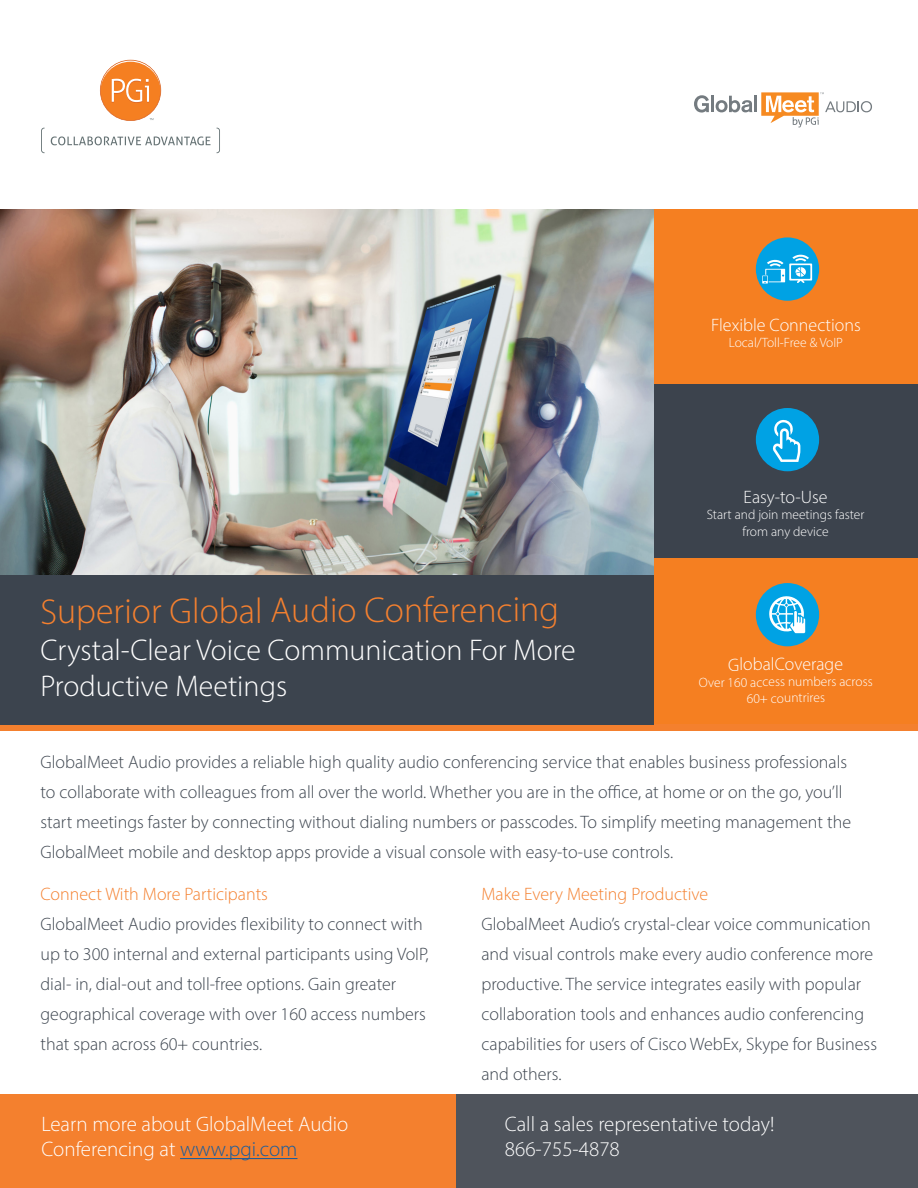
<style>
.page{position:relative;width:918px;height:1188px;background:#fff}
.page>*{position:absolute;margin:0;border:0;box-sizing:border-box;transform-origin:0 0}
.t1{font:300 36px "Myriad Pro";letter-spacing:-.005em;color:#f4802f}
.t2{font:300 30px/36px "Myriad Pro";color:#fff}
.t3{font:300 21px "Myriad Pro";color:#fff}
.t4{font:300 18px/30px "Myriad Pro";color:#3c444e}
.t5{font:300 18px "Myriad Pro";color:#f4802f}
.t6{font:300 18px "Myriad Pro";color:#fff}
.t7{font:300 13.5px "Myriad Pro";letter-spacing:-.005em;color:#fff}
.s1{color:#175d9e}
</style>
<div class="page">
<svg style="left:41px;top:128px;width:4px;height:25px"></svg>
<svg style="left:51px;top:128px;width:169px;height:25px"></svg>
<svg style="left:100px;top:60px;width:61px;height:61px"></svg>
<div style="left:654px;top:209px;width:264px;height:522px;background:#f57f21"></div>
<img style="left:0;top:209px;width:654px;height:366px">
<div style="left:756px;top:237px;width:63px;height:64px;background:#00a2e4;border-radius:50%"></div>
<div style="left:654px;top:384px;width:264px;height:174px;background:#3c434d"></div>
<div style="left:756px;top:408px;width:63px;height:63px;background:#00a2e4;border-radius:50%"></div>
<div style="left:756px;top:583px;width:63px;height:63px;background:#00a2e4;border-radius:50%"></div>
<svg style="left:694px;top:95px;width:15px;height:18px"></svg>
<hr style="left:711px;top:96px;width:3px;height:16px;background:#747b80">
<svg style="left:716px;top:96px;width:36px;height:16px"></svg>
<hr style="left:754px;top:96px;width:3px;height:16px;background:#747b80">
<svg style="left:761px;top:92px;width:111px;height:35px"></svg>
<div style="left:455px;top:1095px;width:463px;height:93px;background:#4f545c"></div>
<div style="left:0;top:1095px;width:455px;height:93px;background:#f4802e"></div>
<div style="left:0;top:725px;width:918px;height:6px;background:#f4802e"></div>
<div style="left:0;top:575px;width:654px;height:150px;background:#3c444e"></div>
<hr style="left:180px;top:1158px;width:117px;height:1px;background:#175d9e">
<svg style="left:762px;top:254px;width:50px;height:30px"></svg>
<svg style="left:773px;top:419px;width:27px;height:43px"></svg>
<svg style="left:769px;top:596px;width:36px;height:37px"></svg>
<p class="t6" style="left:711px;top:314px;width:151px">Flexible Connections</p>
<p class="t7" style="left:729px;top:334px;width:116px">Local/Toll-Free &amp; VoIP</p>
<p class="t1" style="left:40px;top:589px;width:520px">Superior Global Audio Conferencing</p>
<p class="t2" style="left:40px;top:632px;width:537px">Crystal-Clear Voice Communication For More<br>Productive Meetings</p>
<p class="t6" style="left:744px;top:486px;width:85px">Easy-to-Use</p>
<p class="t7" style="left:707px;top:507px;width:159px">Start and join meetings faster</p>
<p class="t7" style="left:743px;top:523px;width:88px">from any device</p>
<p class="t6" style="left:728px;top:653px;width:117px">GlobalCoverage</p>
<p class="t7" style="left:699px;top:674px;width:176px">Over 160 access numbers across</p>
<p class="t7" style="left:747px;top:690px;width:80px">60+ countrires</p>
<p class="t4" style="left:40px;top:747px;width:812px">GlobalMeet Audio provides a reliable high quality audio conferencing service that enables business professionals to collaborate with colleagues from all over the world. Whether you are in the office, at home or on the go, you’ll start meetings faster by connecting without dialing numbers or passcodes. To simplify meeting management the GlobalMeet mobile and desktop apps provide a visual console with easy-to-use controls.</p>
<p class="t5" style="left:40px;top:884px;width:229px">Connect With More Participants</p>
<p class="t4" style="left:40px;top:909px;width:390px">GlobalMeet Audio provides flexibility to connect with up to 300 internal and external participants using VoIP, dial- in, dial-out and toll-free options. Gain greater geographical coverage with over 160 access numbers that span across 60+ countries.</p>
<p class="t3" style="left:41px;top:1112px;width:309px">Learn more about GlobalMeet Audio</p>
<p class="t3" style="left:41px;top:1137px;width:258px">Conferencing at <span class="s1">www.pgi.com</span></p>
<p class="t5" style="left:481px;top:884px;width:228px">Make Every Meeting Productive</p>
<p class="t4" style="left:481px;top:909px;width:391px">GlobalMeet Audio’s crystal-clear voice communication</p>
<p class="t4" style="left:481px;top:939px;width:393px">and visual controls make every audio conference more</p>
<p class="t4" style="left:481px;top:969px;width:381px">productive. The service integrates easily with popular</p>
<p class="t4" style="left:481px;top:999px;width:384px">collaboration tools and enhances audio conferencing</p>
<p class="t4" style="left:481px;top:1029px;width:397px">capabilities for users of Cisco WebEx, Skype for Business</p>
<p class="t4" style="left:481px;top:1059px;width:82px">and others.</p>
<p class="t3" style="left:505px;top:1112px;width:271px">Call a sales representative today!</p>
<p class="t3" style="left:505px;top:1137px;width:116px">866-755-4878</p>
</div>
